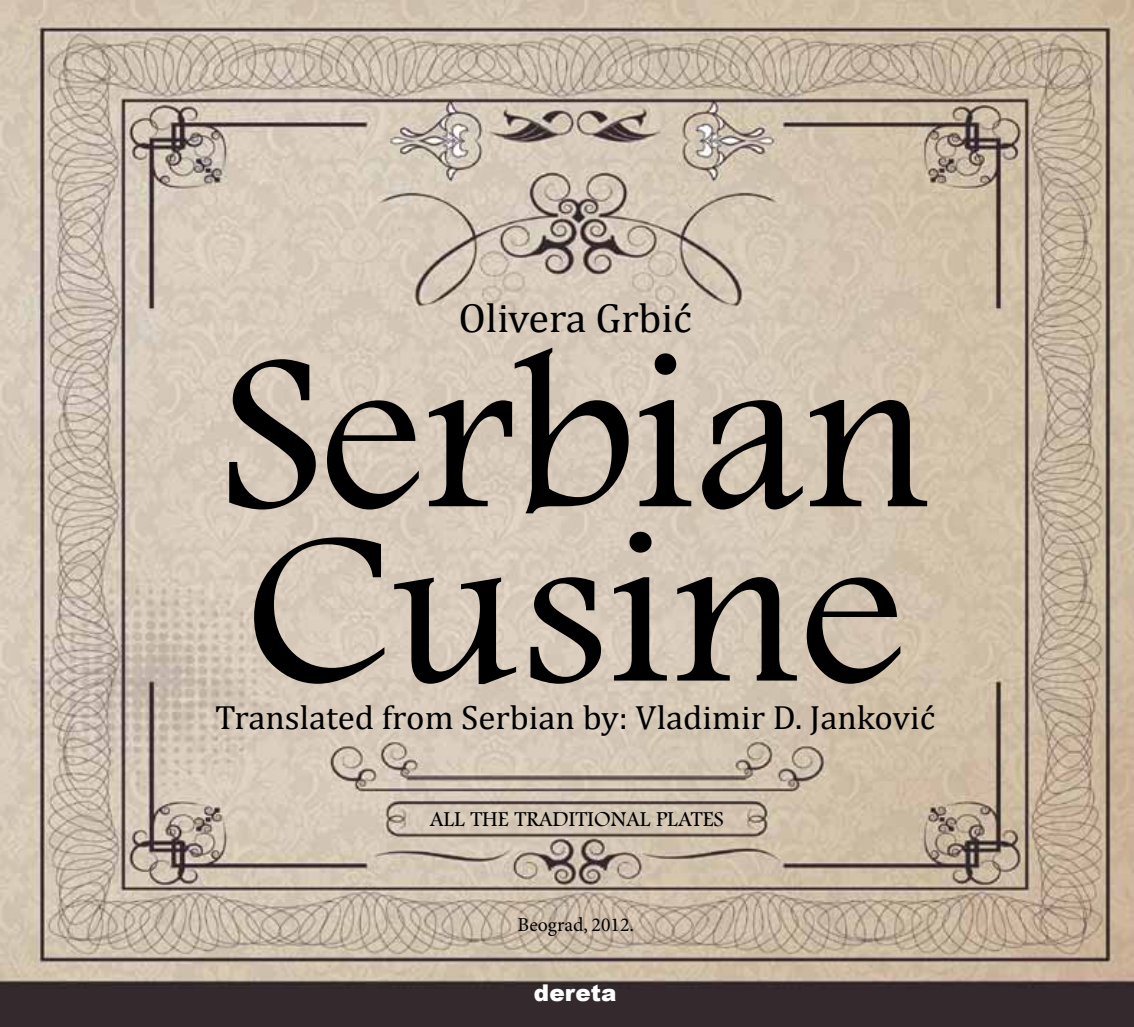
<style>
.page{position:relative;width:1134px;height:1027px;background:#fff}
.page>*{position:absolute;margin:0;border:0;box-sizing:border-box;transform-origin:0 0}
.t1{font:230px "Footlight MT Light";color:#000}
.t2{font:224px "Footlight MT Light";color:#000;scale:1.05 1}
.t3{font:40.8px "Cambria";color:#000}
.t4{font:33.8px "Cambria";color:#000}
.t5{font:900 23px "Arial";color:#fff}
.t6{font:22px "Footlight MT Light";color:#000}
.t7{font:19.8px "Minion Pro";color:#000}
</style>
<div class="page">
<img style="left:0;top:0;width:1134px;height:1026px">
<p class="t3" style="left:458px;top:293px;width:235px">Olivera Grbić</p>
<h1 class="t1" style="left:218px;top:296px;width:715px">Serbian</h1>
<h2 class="t2" style="left:245px;top:476px;width:630px">Cusine</h2>
<p class="t4" style="left:215px;top:697px;width:721px">Translated from Serbian by: Vladimir D. Janković</p>
<p class="t6" style="left:430px;top:805px;width:296px">ALL THE TRADITIONAL PLATES</p>
<p class="t7" style="left:517px;top:912px;width:118px">Beograd, 2012.</p>
<p class="t5" style="left:534px;top:975px;width:84px">dereta</p>
</div>
